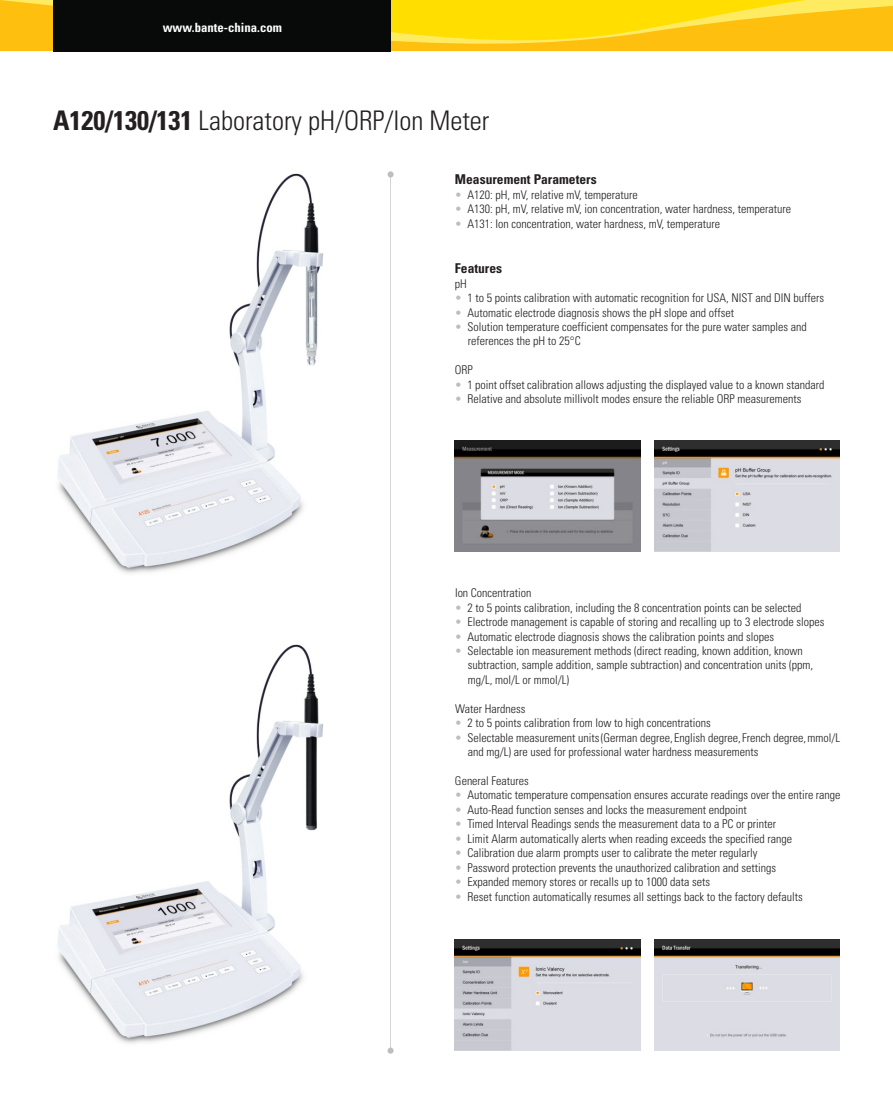
<style>
.page{position:relative;width:893px;height:1106px;background:#fff}
.page>*{position:absolute;margin:0;border:0;box-sizing:border-box;transform-origin:0 0}
.t1{font:300 condensed 27px "Univers LT";color:#231f20}
.t2{font:700 condensed 13.5px "Univers LT";color:#231f20}
.t3{font:700 condensed 12.75px "Univers LT";color:#fff}
.t4{font:300 condensed 12px/14.4px "Univers LT";color:#231f20}
.s1{font-weight:700}
.s2{color:#bdbec1}
</style>
<div class="page">
<img style="left:57px;top:173px;width:267px;height:401px">
<img style="left:57px;top:644px;width:267px;height:400px">
<img style="left:655px;top:440px;width:185px;height:111px">
<img style="left:455px;top:440px;width:185px;height:111px">
<img style="left:655px;top:939px;width:185px;height:111px">
<img style="left:455px;top:939px;width:185px;height:111px">
<svg style="left:388px;top:171px;width:6px;height:882px"></svg>
<svg style="left:0;top:0;width:893px;height:52px;background:#fbcf16"></svg>
<div style="left:53px;top:0;width:338px;height:51px;background:#080a09"></div>
<p class="t3" style="left:163px;top:23px;width:121px">www.bante-china.com</p>
<h1 class="t1" style="left:53px;top:111px;width:438px"><span class="s1">A120/130/131</span> Laboratory pH/ORP/Ion Meter</h1>
<p class="t2" style="left:455px;top:174px;width:143px">Measurement Parameters</p>
<p class="t4" style="left:455px;top:189px;width:184px"><span class="s2">•</span> A120: pH, mV, relative mV, temperature</p>
<p class="t4" style="left:455px;top:203px;width:338px"><span class="s2">•</span> A130: pH, mV, relative mV, ion concentration, water hardness, temperature</p>
<p class="t4" style="left:455px;top:217px;width:267px"><span class="s2">•</span> A131: Ion concentration, water hardness, mV, temperature</p>
<p class="t2" style="left:455px;top:263px;width:49px">Features</p>
<p class="t4" style="left:455px;top:277px;width:13px">pH</p>
<p class="t4" style="left:455px;top:292px;width:371px"><span class="s2">•</span> 1 to 5 points calibration with automatic recognition for USA, NIST and DIN buffers</p>
<p class="t4" style="left:455px;top:306px;width:281px"><span class="s2">•</span> Automatic electrode diagnosis shows the pH slope and offset</p>
<p class="t4" style="left:468px;top:320px;width:340px;text-indent:-13px"><span class="s2">•</span> Solution temperature coefficient compensates for the pure water samples and references the pH to 25°C</p>
<p class="t4" style="left:455px;top:364px;width:19px">ORP</p>
<p class="t4" style="left:455px;top:378px;width:371px"><span class="s2">•</span> 1 point offset calibration allows adjusting the displayed value to a known standard</p>
<p class="t4" style="left:455px;top:393px;width:348px"><span class="s2">•</span> Relative and absolute millivolt modes ensure the reliable ORP measurements</p>
<p class="t4" style="left:455px;top:587px;width:78px">Ion Concentration</p>
<p class="t4" style="left:455px;top:601px;width:348px"><span class="s2">•</span> 2 to 5 points calibration, including the 8 concentration points can be selected</p>
<p class="t4" style="left:455px;top:615px;width:371px"><span class="s2">•</span> Electrode management is capable of storing and recalling up to 3 electrode slopes</p>
<p class="t4" style="left:455px;top:630px;width:321px"><span class="s2">•</span> Automatic electrode diagnosis shows the calibration points and slopes</p>
<p class="t4" style="left:468px;top:644px;width:347px;text-indent:-13px"><span class="s2">•</span> Selectable ion measurement methods (direct reading, known addition, known subtraction, sample addition, sample subtraction) and concentration units (ppm, mg/L, mol/L or mmol/L)</p>
<p class="t4" style="left:455px;top:702px;width:72px">Water Hardness</p>
<p class="t4" style="left:455px;top:717px;width:257px"><span class="s2">•</span> 2 to 5 points calibration from low to high concentrations</p>
<p class="t4" style="left:468px;top:731px;width:374px;text-indent:-13px"><span class="s2">•</span> Selectable measurement units(German degree, English degree,French degree,mmol/L and mg/L) are used for professional water hardness measurements</p>
<p class="t4" style="left:455px;top:774px;width:75px">General Features</p>
<p class="t4" style="left:455px;top:789px;width:387px"><span class="s2">•</span> Automatic temperature compensation ensures accurate readings over the entire range</p>
<p class="t4" style="left:455px;top:803px;width:293px"><span class="s2">•</span> Auto-Read function senses and locks the measurement endpoint</p>
<p class="t4" style="left:455px;top:818px;width:323px"><span class="s2">•</span> Timed Interval Readings sends the measurement data to a PC or printer</p>
<p class="t4" style="left:455px;top:832px;width:339px"><span class="s2">•</span> Limit Alarm automatically alerts when reading exceeds the specified range</p>
<p class="t4" style="left:455px;top:846px;width:304px"><span class="s2">•</span> Calibration due alarm prompts user to calibrate the meter regularly</p>
<p class="t4" style="left:455px;top:861px;width:323px"><span class="s2">•</span> Password protection prevents the unauthorized calibration and settings</p>
<p class="t4" style="left:455px;top:875px;width:257px"><span class="s2">•</span> Expanded memory stores or recalls up to 1000 data sets</p>
<p class="t4" style="left:455px;top:890px;width:349px"><span class="s2">•</span> Reset function automatically resumes all settings back to the factory defaults</p>
</div>
